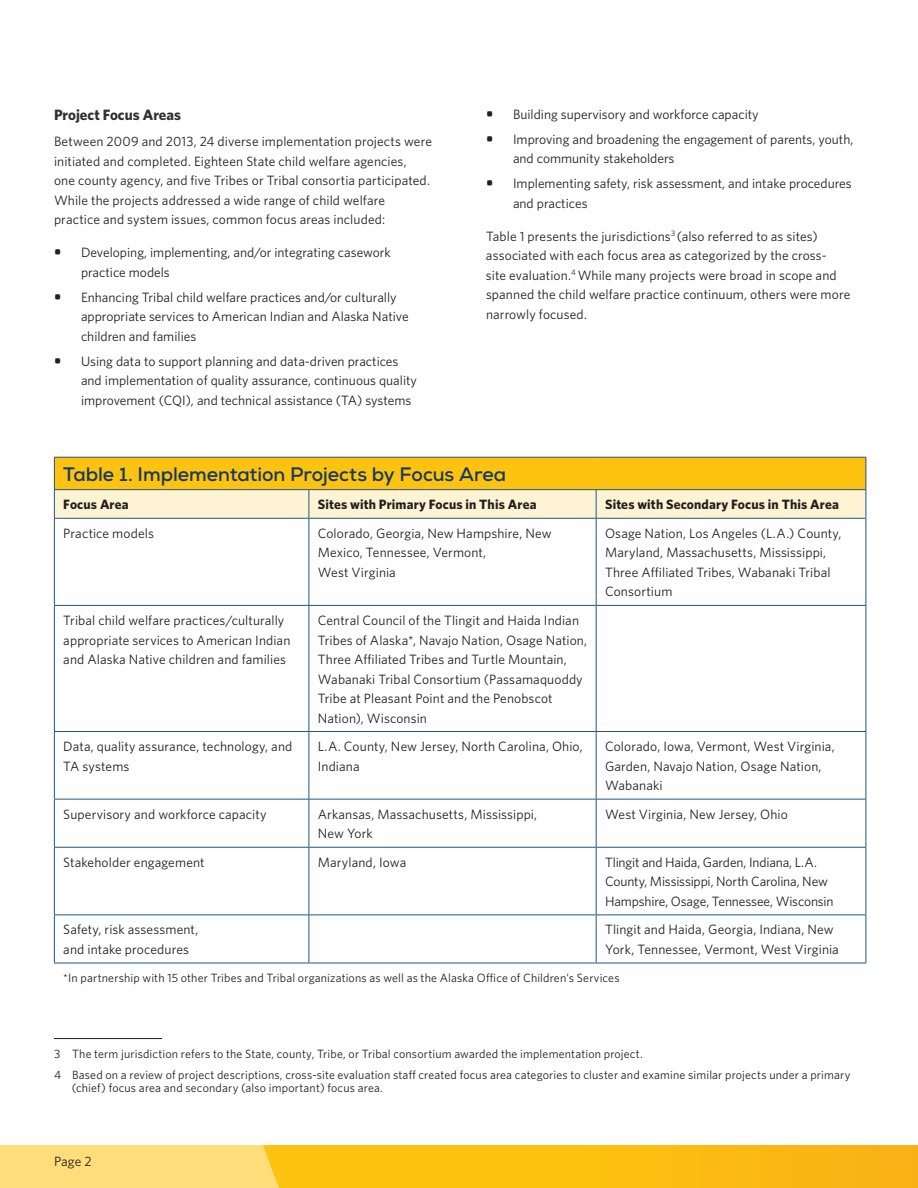
<style>
.page{position:relative;width:918px;height:1188px;background:#fff}
.page>*{position:absolute;margin:0;border:0;box-sizing:border-box;transform-origin:0 0}
.t1{font:700 19.5px "Nexa";letter-spacing:-.005em;color:#153a60}
.t2{font:700 15px "Whitney";color:#312f30}
.BODY{font:13.5px/19.5px "Whitney";letter-spacing:.005em;color:#231f20}
.BODY-2{font:700 13.5px "Whitney";letter-spacing:.01em;color:#231f20}
.t3{font:12px/20.2px "Whitney";letter-spacing:.01em;color:#231f20}
.s1{font-weight:700;font-size:15px}
</style>
<div class="page">
<div style="left:0;top:1146px;width:918px;height:42px;background:linear-gradient(to bottom,#fdbd12,#fdbd12)"></div>
<svg style="left:0;top:456px;width:287px;height:732px"></svg>
<hr style="left:54px;top:1038px;width:108px;height:1px;background:#231f20">
<div style="left:54px;top:457px;width:812px;height:33px;background:#fec210"></div>
<hr style="left:54px;top:489px;width:255px;height:1px;background:#205782">
<hr style="left:309px;top:489px;width:287px;height:1px;background:#205782">
<hr style="left:596px;top:489px;width:270px;height:1px;background:#205782">
<hr style="left:54px;top:518px;width:255px;height:1px;background:#205782">
<hr style="left:309px;top:518px;width:287px;height:1px;background:#205782">
<hr style="left:309px;top:519px;width:1px;height:86px;background:#205782">
<hr style="left:596px;top:518px;width:270px;height:1px;background:#205782">
<hr style="left:596px;top:519px;width:1px;height:86px;background:#205782">
<hr style="left:54px;top:605px;width:255px;height:1px;background:#205782">
<hr style="left:309px;top:605px;width:287px;height:1px;background:#205782">
<hr style="left:309px;top:606px;width:1px;height:125px;background:#205782">
<hr style="left:596px;top:605px;width:270px;height:1px;background:#205782">
<hr style="left:596px;top:606px;width:1px;height:125px;background:#205782">
<hr style="left:54px;top:731px;width:255px;height:1px;background:#205782">
<hr style="left:309px;top:731px;width:287px;height:1px;background:#205782">
<hr style="left:309px;top:732px;width:1px;height:67px;background:#205782">
<hr style="left:596px;top:731px;width:270px;height:1px;background:#205782">
<hr style="left:596px;top:732px;width:1px;height:67px;background:#205782">
<hr style="left:54px;top:799px;width:255px;height:1px;background:#205782">
<hr style="left:309px;top:799px;width:287px;height:1px;background:#205782">
<hr style="left:309px;top:800px;width:1px;height:47px;background:#205782">
<hr style="left:596px;top:799px;width:270px;height:1px;background:#205782">
<hr style="left:596px;top:800px;width:1px;height:47px;background:#205782">
<hr style="left:54px;top:847px;width:255px;height:1px;background:#205782">
<hr style="left:309px;top:847px;width:287px;height:1px;background:#205782">
<hr style="left:309px;top:848px;width:1px;height:67px;background:#205782">
<hr style="left:596px;top:847px;width:270px;height:1px;background:#205782">
<hr style="left:596px;top:848px;width:1px;height:67px;background:#205782">
<hr style="left:54px;top:915px;width:255px;height:1px;background:#205782">
<hr style="left:309px;top:915px;width:287px;height:1px;background:#205782">
<hr style="left:309px;top:915px;width:1px;height:48px;background:#205782">
<hr style="left:596px;top:915px;width:270px;height:1px;background:#205782">
<hr style="left:596px;top:915px;width:1px;height:48px;background:#205782">
<hr style="left:54px;top:457px;width:255px;height:1px;background:#205782">
<hr style="left:54px;top:458px;width:1px;height:31px;background:#205782">
<hr style="left:309px;top:457px;width:287px;height:1px;background:#205782">
<hr style="left:596px;top:457px;width:270px;height:1px;background:#205782">
<hr style="left:866px;top:458px;width:1px;height:31px;background:#205782">
<svg style="left:54px;top:490px;width:813px;height:28px;background:#f9f0d0"></svg>
<hr style="left:54px;top:519px;width:1px;height:86px;background:#205782">
<hr style="left:866px;top:519px;width:1px;height:86px;background:#205782">
<hr style="left:54px;top:606px;width:1px;height:125px;background:#205782">
<hr style="left:866px;top:606px;width:1px;height:125px;background:#205782">
<hr style="left:54px;top:732px;width:1px;height:67px;background:#205782">
<hr style="left:866px;top:732px;width:1px;height:67px;background:#205782">
<hr style="left:54px;top:800px;width:1px;height:47px;background:#205782">
<hr style="left:866px;top:800px;width:1px;height:47px;background:#205782">
<hr style="left:54px;top:848px;width:1px;height:67px;background:#205782">
<hr style="left:866px;top:848px;width:1px;height:67px;background:#205782">
<hr style="left:54px;top:915px;width:1px;height:48px;background:#205782">
<hr style="left:866px;top:915px;width:1px;height:48px;background:#205782">
<hr style="left:54px;top:963px;width:255px;height:1px;background:#205782">
<hr style="left:309px;top:963px;width:287px;height:1px;background:#205782">
<hr style="left:596px;top:963px;width:270px;height:1px;background:#205782">
<h3 class="t2" style="left:54px;top:105px;width:129px">Project Focus Areas</h3>
<p class="BODY" style="left:54px;top:131px;width:379px">Between 2009 and 2013, 24 diverse implementation projects were initiated and completed. Eighteen State child welfare agencies,<br>one county agency, and five Tribes or Tribal consortia participated.<br>While the projects addressed a wide range of child welfare practice and system issues, common focus areas included:</p>
<p class="BODY" style="left:81px;top:242px;width:311px;text-indent:-27px"><span class="s1">•</span> Developing, implementing, and/or integrating casework practice models</p>
<p class="BODY" style="left:81px;top:287px;width:329px;text-indent:-27px"><span class="s1">•</span> Enhancing Tribal child welfare practices and/or culturally appropriate services to American Indian and Alaska Native children and families</p>
<p class="BODY" style="left:81px;top:351px;width:338px;text-indent:-27px"><span class="s1">•</span> Using data to support planning and data-driven practices and implementation of quality assurance, continuous quality improvement (CQI), and technical assistance (TA) systems</p>
<p class="BODY" style="left:486px;top:104px;width:274px"><span class="s1">•</span> Building supervisory and workforce capacity</p>
<p class="BODY" style="left:513px;top:129px;width:342px;text-indent:-27px"><span class="s1">•</span> Improving and broadening the engagement of parents, youth, and community stakeholders</p>
<p class="BODY" style="left:513px;top:173px;width:340px;text-indent:-27px"><span class="s1">•</span> Implementing safety, risk assessment, and intake procedures and practices</p>
<p class="BODY" style="left:486px;top:226px;width:352px">Table 1 presents the jurisdictions<sup>3</sup> (also referred to as sites) associated with each focus area as categorized by the cross&shy;site evaluation.<sup>4</sup> While many projects were broad in scope and</p>
<p class="BODY" style="left:486px;top:284px;width:366px">spanned the child welfare practice continuum, others were more narrowly focused.</p>
<p class="t1" style="left:63px;top:461px;width:445px">Table 1. Implementation Projects by Focus Area</p>
<p class="BODY-2" style="left:63px;top:496px;width:67px">Focus Area</p>
<p class="BODY-2" style="left:318px;top:496px;width:220px">Sites with Primary Focus in This Area</p>
<p class="BODY-2" style="left:605px;top:496px;width:235px">Sites with Secondary Focus in This Area</p>
<p class="BODY" style="left:63px;top:523px;width:92px">Practice models</p>
<p class="BODY" style="left:318px;top:523px;width:235px">Colorado, Georgia, New Hampshire, New<br>Mexico, Tennessee, Vermont,<br>West Virginia</p>
<p class="BODY" style="left:605px;top:523px;width:238px">Osage Nation, Los Angeles (L.A.) County, Maryland, Massachusetts, Mississippi, Three Affiliated Tribes, Wabanaki Tribal Consortium</p>
<p class="BODY" style="left:63px;top:610px;width:229px">Tribal child welfare practices/culturally appropriate services to American Indian and Alaska Native children and families</p>
<p class="BODY" style="left:318px;top:610px;width:271px">Central Council of the Tlingit and Haida Indian Tribes of Alaska*, Navajo Nation, Osage Nation, Three Affiliated Tribes and Turtle Mountain, Wabanaki Tribal Consortium (Passamaquoddy Tribe at Pleasant Point and the Penobscot Nation), Wisconsin</p>
<p class="BODY" style="left:63px;top:736px;width:231px">Data, quality assurance, technology, and<br>TA systems</p>
<p class="BODY" style="left:318px;top:736px;width:266px">L.A. County, New Jersey, North Carolina, Ohio,<br>Indiana</p>
<p class="BODY" style="left:605px;top:736px;width:231px">Colorado, Iowa, Vermont, West Virginia,<br>Garden, Navajo Nation, Osage Nation,<br>Wabanaki</p>
<p class="BODY" style="left:63px;top:804px;width:205px">Supervisory and workforce capacity</p>
<p class="BODY" style="left:318px;top:804px;width:221px">Arkansas, Massachusetts, Mississippi,<br>New York</p>
<p class="BODY" style="left:605px;top:804px;width:184px">West Virginia, New Jersey, Ohio</p>
<p class="BODY" style="left:63px;top:852px;width:143px">Stakeholder engagement</p>
<p class="BODY" style="left:318px;top:852px;width:90px">Maryland, Iowa</p>
<p class="BODY" style="left:605px;top:852px;width:230px">Tlingit and Haida, Garden, Indiana, L.A.<br>County, Mississippi, North Carolina, New<br>Hampshire, Osage, Tennessee, Wisconsin</p>
<p class="BODY" style="left:63px;top:920px;width:137px">Safety, risk assessment, and intake procedures</p>
<p class="BODY" style="left:605px;top:920px;width:235px">Tlingit and Haida, Georgia, Indiana, New<br>York, Tennessee, Vermont, West Virginia</p>
<p class="t3" style="left:63px;top:967px;width:558px">*In partnership with 15 other Tribes and Tribal organizations as well as the Alaska Office of Children’s Services</p>
<p class="t3" style="left:54px;top:1044px;width:798px">3 The term jurisdiction refers to the State, county, Tribe, or Tribal consortium awarded the implementation project.<br>4 Based on a review of project descriptions, cross-site evaluation staff created focus area categories to cluster and examine similar projects under a primary</p>
<p class="t3" style="left:72px;top:1078px;width:312px">(chief) focus area and secondary (also important) focus area.</p>
<p class="BODY" style="left:54px;top:1152px;width:39px">Page 2</p>
</div>
